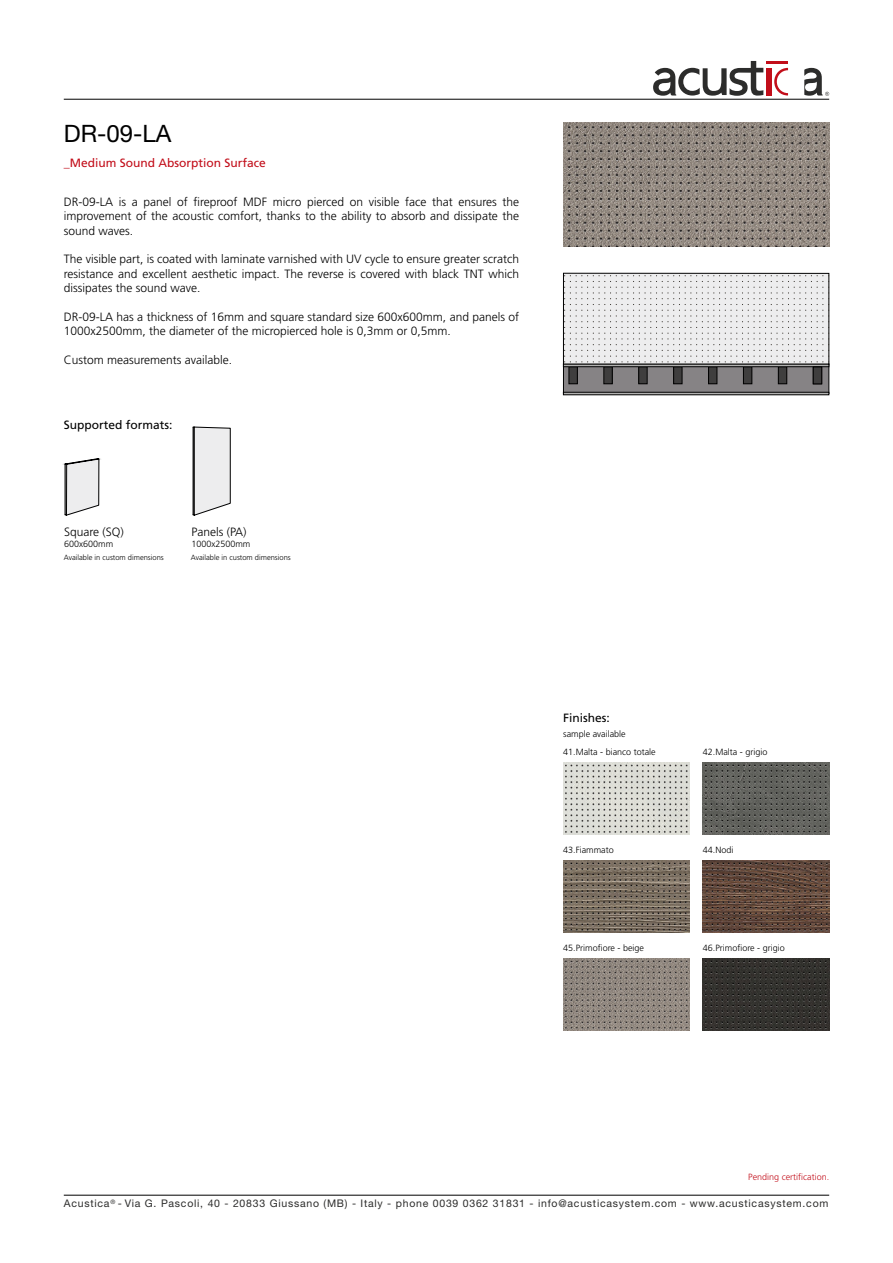
<style>
.page{position:relative;width:893px;height:1263px;background:#fff}
.page>*{position:absolute;margin:0;border:0;box-sizing:border-box;transform-origin:0 0}
.t1{font:24px "Helvetica Neue";color:#000}
.t2{font:300 12px/14.4px "Frutiger LT Std";color:#000;text-align:justify}
.t3{font:12px "Frutiger LT Std";color:#c20e1a}
.t4{font:12px "Frutiger LT Std";color:#000}
.t5{font:10.5px "Helvetica Neue";letter-spacing:.07em;color:#2c2c2b}
.t6{font:300 9px "Frutiger LT Std";color:#000}
.t7{font:300 9px "Frutiger LT Std";color:#c20e1a}
.t8{font:300 7.5px "Frutiger LT Std";color:#000}
</style>
<div class="page">
<hr style="left:64px;top:99px;width:765px;height:1px;background:#000">
<hr style="left:64px;top:1195px;width:765px;height:1px;background:#000">
<div style="left:766px;top:68px;width:6px;height:28px;background:#c20e1a"></div>
<svg style="left:774px;top:68px;width:14px;height:27px"></svg>
<hr style="left:766px;top:61px;width:22px;height:2px;background:#c20e1a">
<svg style="left:653px;top:61px;width:110px;height:35px"></svg>
<svg style="left:804px;top:68px;width:25px;height:28px"></svg>
<img style="left:563px;top:123px;width:266px;height:123px">
<img style="left:563px;top:762px;width:126px;height:73px">
<img style="left:703px;top:762px;width:126px;height:73px">
<img style="left:563px;top:860px;width:126px;height:72px">
<img style="left:703px;top:860px;width:126px;height:72px">
<img style="left:563px;top:958px;width:126px;height:72px">
<img style="left:703px;top:958px;width:126px;height:72px">
<svg style="left:565px;top:384px;width:262px;height:8px;background:#807d7f"></svg>
<div style="left:563px;top:392px;width:266px;height:3px;border:1px solid #000"></div>
<svg style="left:563px;top:273px;width:266px;height:111px;background:#c8c8c9"></svg>
<div style="left:813px;top:367px;width:9px;height:17px;border:1px solid #000"></div>
<svg style="left:63px;top:458px;width:36px;height:58px;background:#d5d5d6"></svg>
<svg style="left:193px;top:427px;width:38px;height:89px;background:#d9d9da"></svg>
<h1 class="t1" style="left:64px;top:119px;width:109px">DR-09-LA</h1>
<p class="t3" style="left:64px;top:155px;width:204px">_Medium Sound Absorption Surface</p>
<p class="t2" style="left:64px;top:195px;width:457px">DR-09-LA is a panel of fireproof MDF micro pierced on visible face that ensures the improvement of the acoustic comfort, thanks to the ability to absorb and dissipate the sound waves.</p>
<p class="t2" style="left:64px;top:252px;width:457px">The visible part, is coated with laminate varnished with UV cycle to ensure greater scratch resistance and excellent aesthetic impact. The reverse is covered with black TNT which dissipates the sound wave.</p>
<p class="t2" style="left:64px;top:310px;width:457px">DR-09-LA has a thickness of 16mm and square standard size 600x600mm, and panels of<br>1000x2500mm, the diameter of the micropierced hole is 0,3mm or 0,5mm.</p>
<p class="t2" style="left:64px;top:353px;width:170px">Custom measurements available.</p>
<p class="t4" style="left:64px;top:417px;width:110px">Supported formats:</p>
<p class="t2" style="left:64px;top:525px;width:61px">Square (SQ)</p>
<p class="t6" style="left:64px;top:539px;width:51px">600x600mm</p>
<p class="t8" style="left:64px;top:553px;width:101px">Available in custom dimensions</p>
<p class="t2" style="left:191px;top:525px;width:57px">Panels (PA)</p>
<p class="t6" style="left:191px;top:539px;width:61px">1000x2500mm</p>
<p class="t8" style="left:191px;top:553px;width:101px">Available in custom dimensions</p>
<p class="t4" style="left:563px;top:711px;width:48px">Finishes:</p>
<p class="t6" style="left:563px;top:747px;width:94px">41.Malta - bianco totale</p>
<p class="t6" style="left:703px;top:747px;width:66px">42.Malta - grigio</p>
<p class="t6" style="left:563px;top:729px;width:64px">sample available</p>
<p class="t6" style="left:563px;top:845px;width:52px">43.Fiammato</p>
<p class="t6" style="left:703px;top:845px;width:32px">44.Nodi</p>
<p class="t6" style="left:563px;top:943px;width:82px">45.Primofiore - beige</p>
<p class="t6" style="left:703px;top:943px;width:83px">46.Primofiore - grigio</p>
<p class="t7" style="left:748px;top:1172px;width:83px">Pending certification.</p>
<p class="t5" style="left:64px;top:1197px;width:766px">Acustica<sup>®</sup> - Via G. Pascoli, 40 - 20833 Giussano (MB) - Italy - phone 0039 0362 31831 - info@acusticasystem.com - www.acusticasystem.com</p>
</div>
